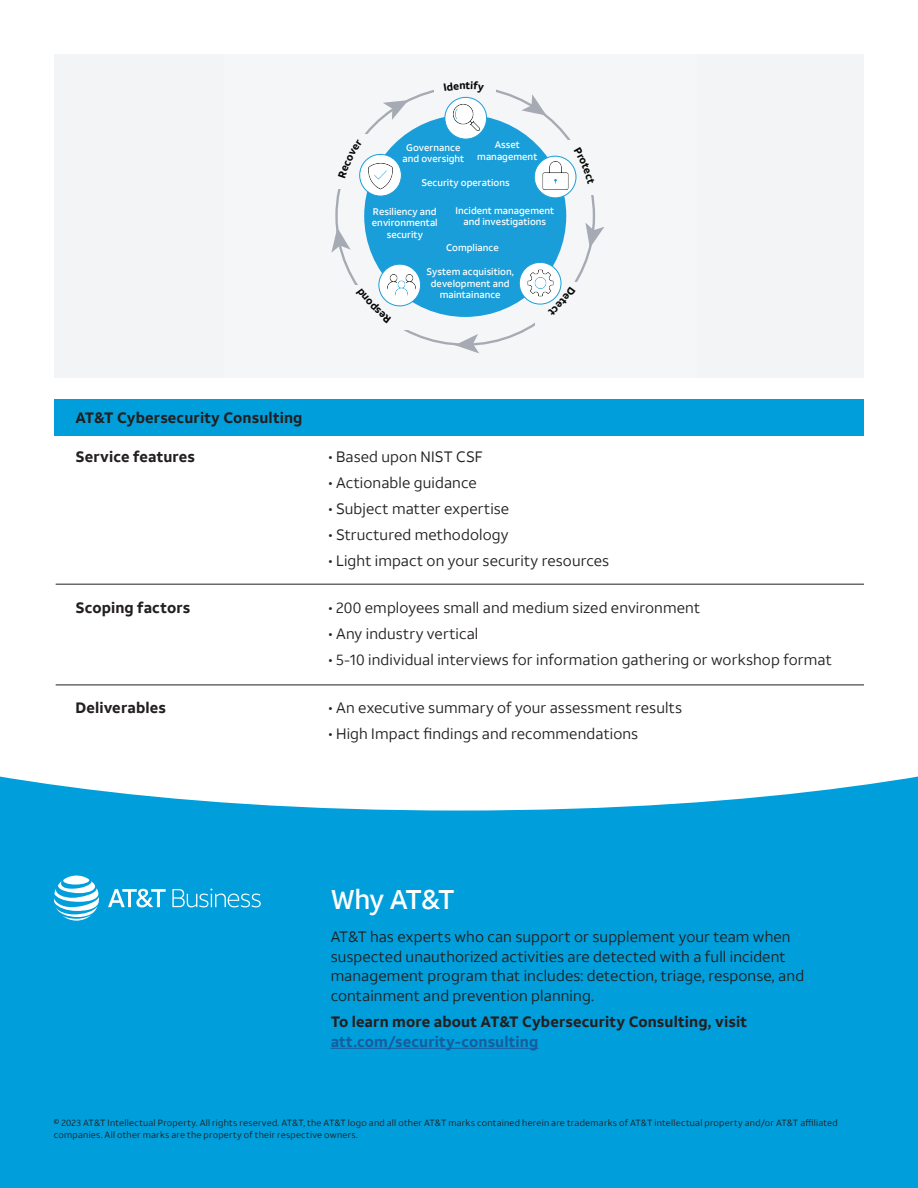
<style>
.page{position:relative;width:918px;height:1188px;background:#fff}
.page>*{position:absolute;margin:0;border:0;box-sizing:border-box;transform-origin:0 0}
.t1{font:500 27px "ATT Aleck Sans";color:#fff}
.t2{font:15px/19.5px "ATT Aleck Sans";letter-spacing:.01em;color:#231f20}
.t3{font:700 15px/19.5px "ATT Aleck Sans";letter-spacing:.005em;color:#231f20}
.t4{font:500 9.6px/11.6px "ATT Aleck Sans";color:#fff;text-align:center}
.t5{font:9px/11.7px "ATT Aleck Sans";letter-spacing:.03em;color:#231f20}
.s1{color:#175d9e}
</style>
<div class="page">
<div style="left:54px;top:54px;width:810px;height:324px;background:#f3f4f6"></div>
<div style="left:364px;top:115px;width:202px;height:202px;background:#1a9ed9;border-radius:50%"></div>
<svg style="left:445px;top:97px;width:42px;height:42px"></svg>
<div style="left:445px;top:97px;width:42px;height:42px;border:1px solid #1a9ed9;border-radius:50%"></div>
<svg style="left:534px;top:156px;width:42px;height:42px"></svg>
<div style="left:534px;top:156px;width:42px;height:42px;border:1px solid #1a9ed9;border-radius:50%"></div>
<svg style="left:379px;top:264px;width:42px;height:42px"></svg>
<div style="left:379px;top:264px;width:42px;height:42px;border:1px solid #1a9ed9;border-radius:50%"></div>
<svg style="left:360px;top:154px;width:41px;height:42px"></svg>
<div style="left:359px;top:154px;width:43px;height:42px;border:1px solid #1a9ed9;border-radius:50%"></div>
<svg style="left:519px;top:262px;width:42px;height:42px"></svg>
<div style="left:519px;top:262px;width:42px;height:42px;border:1px solid #1a9ed9;border-radius:50%"></div>
<img style="left:450px;top:101px;width:32px;height:32px">
<img style="left:539px;top:159px;width:33px;height:33px">
<img style="left:525px;top:267px;width:31px;height:32px">
<img style="left:385px;top:269px;width:33px;height:32px">
<img style="left:364px;top:160px;width:32px;height:32px">
<svg style="left:521px;top:94px;width:26px;height:22px"></svg>
<svg style="left:585px;top:223px;width:19px;height:25px"></svg>
<svg style="left:455px;top:334px;width:24px;height:19px"></svg>
<svg style="left:331px;top:228px;width:20px;height:25px"></svg>
<svg style="left:383px;top:100px;width:25px;height:20px"></svg>
<div style="left:54px;top:399px;width:810px;height:37px;background:#009fdb"></div>
<div style="left:0;top:776px;width:918px;height:412px;background:#009fdb"></div>
<hr style="left:331px;top:1048px;width:207px;height:1px;background:#175d9e">
<svg style="left:108px;top:889px;width:153px;height:18px;background:#46b9e4"></svg>
<svg style="left:54px;top:876px;width:45px;height:45px"></svg>
<hr style="left:56px;top:685px;width:808px;height:1px;background:#231f20">
<hr style="left:56px;top:584px;width:808px;height:1px;background:#231f20">
<svg style="left:574px;top:167px;width:3px;height:17px"></svg>
<svg style="left:548px;top:287px;width:13px;height:16px"></svg>
<svg style="left:378px;top:288px;width:13px;height:17px"></svg>
<svg style="left:359px;top:165px;width:3px;height:13px"></svg>
<p class="t4" style="left:402px;top:142px;width:63px">Governance and oversight</p>
<p class="t4" style="left:477px;top:139px;width:62px">Asset management</p>
<p class="t4" style="left:421px;top:177px;width:90px">Security operations</p>
<p class="t3" style="left:75px;top:408px;width:229px">AT&amp;T Cybersecurity Consulting</p>
<p class="t4" style="left:455px;top:204px;width:100px">Incident management and investigations</p>
<p class="t4" style="left:446px;top:242px;width:54px">Compliance</p>
<p class="t4" style="left:372px;top:206px;width:67px">Resiliency and environmental security</p>
<p class="t4" style="left:427px;top:266px;width:89px">System acquisition, development and maintainance</p>
<p class="t3" style="left:75px;top:447px;width:121px">Service features</p>
<p class="t2" style="left:328px;top:447px;width:156px">• Based upon NIST CSF</p>
<p class="t2" style="left:328px;top:473px;width:150px">• Actionable guidance</p>
<p class="t2" style="left:328px;top:499px;width:182px">• Subject matter expertise</p>
<p class="t2" style="left:328px;top:525px;width:182px">• Structured methodology</p>
<p class="t2" style="left:328px;top:551px;width:282px">• Light impact on your security resources</p>
<p class="t3" style="left:75px;top:598px;width:116px">Scoping factors</p>
<p class="t2" style="left:328px;top:598px;width:373px">• 200 employees small and medium sized environment</p>
<p class="t2" style="left:328px;top:623px;width:151px">• Any industry vertical</p>
<p class="t2" style="left:328px;top:649px;width:505px">• 5-10 individual interviews for information gathering or workshop format</p>
<p class="t3" style="left:75px;top:699px;width:92px">Deliverables</p>
<p class="t2" style="left:328px;top:698px;width:355px">• An executive summary of your assessment results</p>
<p class="t2" style="left:328px;top:724px;width:311px">• High Impact findings and recommendations</p>
<p class="t1" style="left:331px;top:883px;width:126px">Why AT&amp;T</p>
<p class="t2" style="left:331px;top:927px;width:475px">AT&amp;T has experts who can support or supplement your team when suspected unauthorized activities are detected with a full incident management program that includes: detection, triage, response, and containment and prevention planning.</p>
<p class="t3" style="left:331px;top:1012px;width:418px">To learn more about AT&amp;T Cybersecurity Consulting, visit <span class="s1">att.com/security-consulting</span></p>
<p class="t5" style="left:54px;top:1117px;width:785px">© 2023 AT&amp;T Intellectual Property. All rights reserved. AT&amp;T, the AT&amp;T logo and all other AT&amp;T marks contained herein are trademarks of AT&amp;T intellectual property and/or AT&amp;T affiliated companies. All other marks are the property of their respective owners.</p>
</div>
